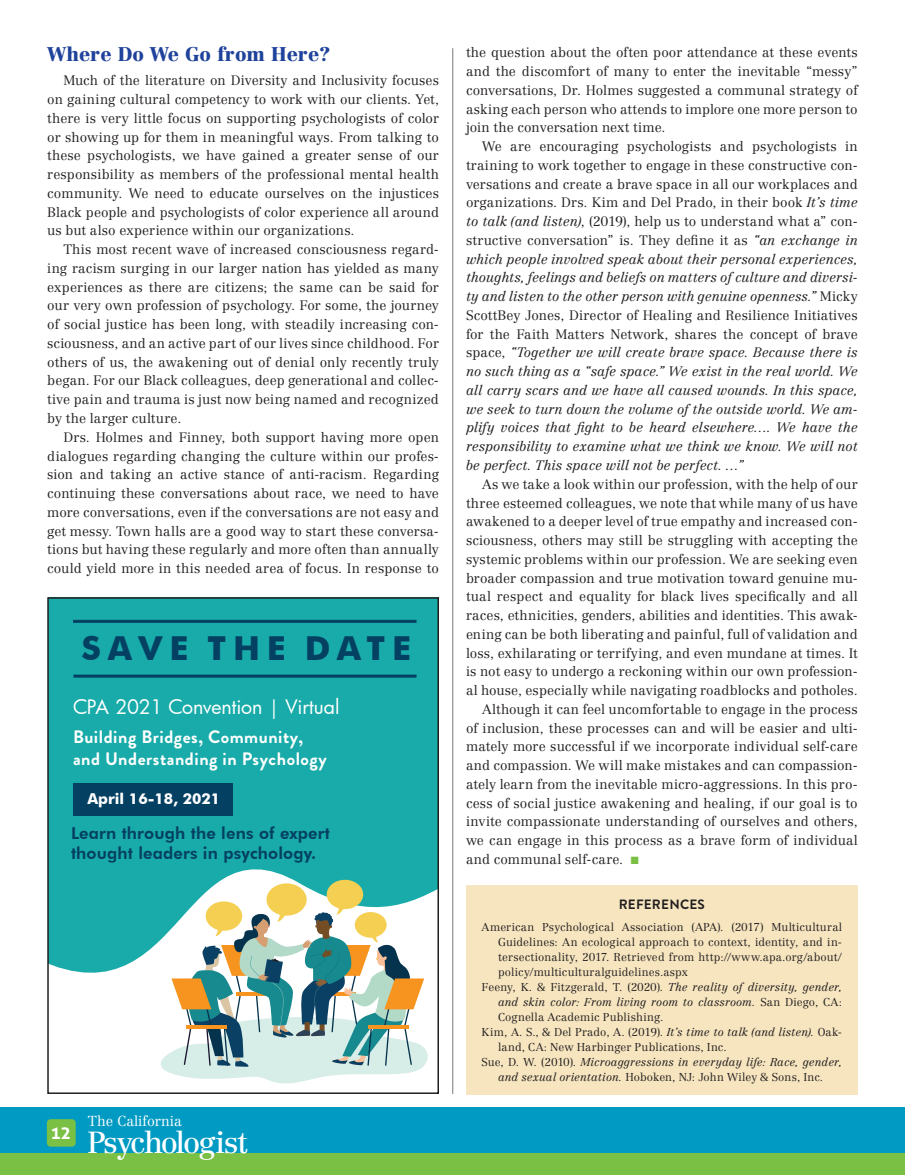
<style>
.page{position:relative;width:905px;height:1175px;background:#fff}
.page>*{position:absolute;margin:0;border:0;box-sizing:border-box;transform-origin:0 0}
.t1{font:700 33px "Futura BT";letter-spacing:.205em;color:#044062}
.t2{font:30px "Centennial LT Std";letter-spacing:-.06em;color:#fff}
.t3{font:19.5px "Futura";letter-spacing:-.005em;color:#fff}
.Subhead{font:900 19.5px "Centennial LT Std";color:#1f439b}
.t4{font:700 18px "Brandon Grotesque";letter-spacing:.03em;color:#fff}
.t5{font:800 16.5px/19.8px "Futura BT";letter-spacing:.01em;color:#044062}
.t6{font:700 15px "Futura BT";color:#fff}
.t7{font:300 14.25px "Centennial LT Std";color:#fff}
.Body_Text{font:300 13.5px/18.8px "Centennial LT Std";letter-spacing:.01em;color:#231f20;text-align:justify}
.Body_Text-2{font:italic 300 13.5px/18.8px "Centennial LT Std";letter-spacing:-.005em;color:#231f20;text-align:justify}
.Subhead_-_References{font:700 13.5px "Brandon Grotesque";letter-spacing:.015em;color:#231f20}
.References{font:300 11.25px/15px "Centennial LT Std";letter-spacing:.015em;color:#231f20;text-align:justify}
.References-2{font:italic 300 11.25px/15px "Centennial LT Std";letter-spacing:.005em;color:#231f20;text-align:center}
.s1{font-style:normal}
.s2{color:#79c044}
.s3{font-style:italic}
</style>
<div class="page">
<div style="left:0;top:1150px;width:904px;height:24px;background:#79c044"></div>
<div style="left:0;top:1107px;width:904px;height:45px;background:#009ac3"></div>
<div style="left:47px;top:1119px;width:29px;height:27px;background:#79c044;border-radius:4px"></div>
<div style="left:50px;top:600px;width:386px;height:373px;background:#18aba9"></div>
<div style="left:47px;top:597px;width:392px;height:497px;border:2px solid #231f20"></div>
<div style="left:466px;top:885px;width:391px;height:209px;background:#f6e5bf"></div>
<svg style="left:160px;top:879px;width:269px;height:205px"></svg>
<div style="left:73px;top:783px;width:160px;height:32px;background:#044062"></div>
<hr style="left:73px;top:620px;width:343px;height:3px;background:#044062">
<hr style="left:73px;top:674px;width:343px;height:3px;background:#044062">
<hr style="left:452px;top:48px;width:1px;height:1046px;background:#76787b">
<p class="Subhead" style="left:47px;top:42px;width:285px">Where Do We Go from Here?</p>
<p class="Body_Text" style="left:47px;top:71px;width:393px;text-indent:16px">Much of the literature on Diversity and Inclusivity focuses on gaining cultural competency to work with our clients. Yet, there is very little focus on supporting psychologists of color or showing up for them in meaningful ways. From talking to these psychologists, we have gained a greater sense of our responsibility as members of the professional mental health community. We need to educate ourselves on the injustices Black people and psychologists of color experience all around us but also experience within our organizations.</p>
<p class="Body_Text" style="left:47px;top:240px;width:393px;text-indent:16px">This most recent wave of increased consciousness regard&shy;ing racism surging in our larger nation has yielded as many experiences as there are citizens; the same can be said for our very own profession of psychology. For some, the journey of social justice has been long, with steadily increasing con&shy;sciousness, and an active part of our lives since childhood. For others of us, the awakening out of denial only recently truly began. For our Black colleagues, deep generational and collec&shy;tive pain and trauma is just now being named and recognized by the larger culture.</p>
<p class="Body_Text" style="left:47px;top:428px;width:393px;text-indent:16px">Drs. Holmes and Finney, both support having more open dialogues regarding changing the culture within our profes&shy;sion and taking an active stance of anti-racism. Regarding continuing these conversations about race, we need to have more conversations, even if the conversations are not easy and get messy. Town halls are a good way to start these conversa&shy;tions but having these regularly and more often than annually could yield more in this needed area of focus. In response to</p>
<p class="t1" style="left:82px;top:628px;width:331px">SAVE THE DATE</p>
<p class="t3" style="left:73px;top:694px;width:268px">CPA 2021 Convention | Virtual</p>
<p class="t4" style="left:73px;top:724px;width:232px">Building Bridges, Community,</p>
<p class="t4" style="left:73px;top:746px;width:255px">and Understanding in Psychology</p>
<p class="t6" style="left:87px;top:790px;width:134px">April 16-18, 2021</p>
<p class="t5" style="left:71px;top:823px;width:260px">Learn through the lens of expert thought leaders in psychology.</p>
<p class="t7" style="left:88px;top:1112px;width:96px">The California</p>
<h2 class="t2" style="left:50px;top:1124px;width:199px"><sup>12</sup> Psychologist</h2>
<p class="Body_Text" style="left:466px;top:43px;width:393px">the question about the often poor attendance at these events and the discomfort of many to enter the inevitable “messy” conversations, Dr. Holmes suggested a communal strategy of asking each person who attends to implore one more person to join the conversation next time.</p>
<p class="Body_Text-2" style="left:466px;top:137px;width:393px;text-indent:16px"><span class="s1">We are encouraging psychologists and psychologists in training to work together to engage in these constructive con&shy;versations and create a brave space in all our workplaces and organizations. Drs. Kim and Del Prado, in their book</span> It’s time to talk (and listen)<span class="s1">, (2019), help us to understand what a” con&shy;structive conversation” is. They define it as</span> “an exchange in which people involved speak about their personal experiences, thoughts, feelings and beliefs on matters of culture and diversi&shy;ty and listen to the other person with genuine openness.” <span class="s1">Micky ScottBey Jones, Director of Healing and Resilience Initiatives for the Faith Matters Network, shares the concept of brave space,</span> “Together we will create brave space. Because there is no such thing as a “safe space.” We exist in the real world. We all carry scars and we have all caused wounds. In this space, we seek to turn down the volume of the outside world. We am&shy;plify voices that fight to be heard elsewhere…. We have the responsibility to examine what we think we know. We will not be perfect. This space will not be perfect. …”</p>
<p class="Body_Text" style="left:466px;top:474px;width:393px;text-indent:16px">As we take a look within our profession, with the help of our three esteemed colleagues, we note that while many of us have awakened to a deeper level of true empathy and increased con&shy;sciousness, others may still be struggling with accepting the systemic problems within our profession. We are seeking even broader compassion and true motivation toward genuine mu&shy;tual respect and equality for black lives specifically and all races, ethnicities, genders, abilities and identities. This awak&shy;ening can be both liberating and painful, full of validation and loss, exhilarating or terrifying, and even mundane at times. It is not easy to undergo a reckoning within our own profession&shy;al house, especially while navigating roadblocks and potholes.</p>
<p class="Body_Text" style="left:466px;top:699px;width:393px;text-indent:16px">Although it can feel uncomfortable to engage in the process of inclusion, these processes can and will be easier and ulti&shy;mately more successful if we incorporate individual self-care and compassion. We will make mistakes and can compassion&shy;ately learn from the inevitable micro-aggressions. In this pro&shy;cess of social justice awakening and healing, if our goal is to invite compassionate understanding of ourselves and others, we can engage in this process as a brave form of individual and communal self-care. <span class="s2">■</span></p>
<p class="Subhead_-_References" style="left:618px;top:895px;width:88px">REFERENCES</p>
<p class="References" style="left:498px;top:919px;width:345px;text-indent:-16px">American Psychological Association (APA). (2017) Multicultural Guidelines: An ecological approach to context, identity, and in&shy;tersectionality, 2017. Retrieved from http://www.apa.org/about/ policy/multiculturalguidelines.aspx</p>
<p class="References" style="left:498px;top:979px;width:345px;text-indent:-16px">Feeny, K. &amp; Fitzgerald, T. (2020). <span class="s3">The reality of diversity, gender, and skin color: From living room to classroom.</span> San Diego, CA:<br>Cognella Academic Publishing.</p>
<p class="References" style="left:498px;top:1024px;width:345px;text-indent:-16px">Kim, A. S., &amp; Del Prado, A. (2019). <span class="s3">It’s time to talk (and listen).</span> Oak&shy;land, CA: New Harbinger Publications, Inc.</p>
<p class="References-2" style="left:481px;top:1054px;width:362px"><span class="s1">Sue, D. W. (2010).</span> Microaggressions in everyday life: Race, gender, and sexual orientation. <span class="s1">Hoboken, NJ: John Wiley &amp; Sons, Inc.</span></p>
</div>
